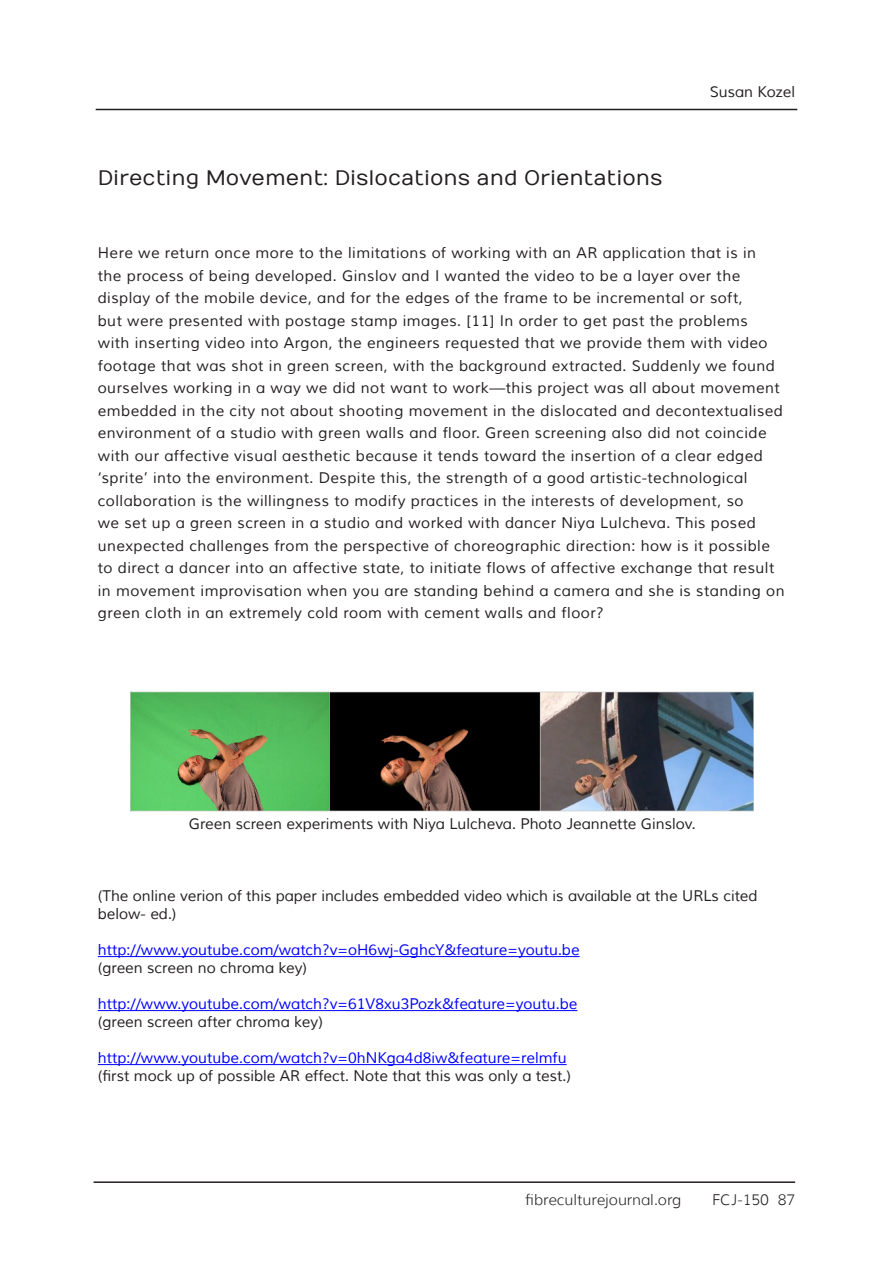
<style>
.page{position:relative;width:893px;height:1263px;background:#fff}
.page>*{position:absolute;margin:0;border:0;box-sizing:border-box;transform-origin:0 0}
.Heading_Para{font:21px "Numans";color:#231f20}
.FCJ18_Para{font:15px/22.5px "Muli";letter-spacing:.03em;color:#231f20}
.t1{font:15px/18px "Muli";color:#00f}
.FCJ18_Para-2{font:15px/18px "Muli";color:#231f20}
.t2{font:300 15px "Muli";color:#231f20}
.s1{color:#231f20}
</style>
<div class="page">
<hr style="left:96px;top:109px;width:701px;height:1px;background:#231f20">
<hr style="left:94px;top:1181px;width:701px;height:2px;background:#231f20">
<hr style="left:98px;top:956px;width:482px;height:1px;background:#00f">
<hr style="left:98px;top:1010px;width:479px;height:1px;background:#00f">
<hr style="left:98px;top:1064px;width:469px;height:1px;background:#00f">
<img style="left:131px;top:692px;width:622px;height:119px">
<p class="Heading_Para" style="left:98px;top:166px;width:566px">Directing Movement: Dislocations and Orientations</p>
<p class="FCJ18_Para-2" style="left:710px;top:83px;width:87px">Susan Kozel</p>
<p class="FCJ18_Para" style="left:98px;top:242px;width:688px">Here we return once more to the limitations of working with an AR application that is in<br>the process of being developed. Ginslov and I wanted the video to be a layer over the display of the mobile device, and for the edges of the frame to be incremental or soft,<br>but were presented with postage stamp images. [11] In order to get past the problems<br>with inserting video into Argon, the engineers requested that we provide them with video footage that was shot in green screen, with the background extracted. Suddenly we found ourselves working in a way we did not want to work—this project was all about movement embedded in the city not about shooting movement in the dislocated and decontextualised environment of a studio with green walls and floor. Green screening also did not coincide with our affective visual aesthetic because it tends toward the insertion of a clear edged ‘sprite’ into the environment. Despite this, the strength of a good artistic-technological collaboration is the willingness to modify practices in the interests of development, so<br>we set up a green screen in a studio and worked with dancer Niya Lulcheva. This posed unexpected challenges from the perspective of choreographic direction: how is it possible to direct a dancer into an affective state, to initiate flows of affective exchange that result in movement improvisation when you are standing behind a camera and she is standing on green cloth in an extremely cold room with cement walls and floor?</p>
<p class="FCJ18_Para-2" style="left:189px;top:815px;width:508px">Green screen experiments with Niya Lulcheva. Photo Jeannette Ginslov.</p>
<p class="FCJ18_Para-2" style="left:98px;top:887px;width:661px">(The online verion of this paper includes embedded video which is available at the URLs cited below- ed.)</p>
<p class="t1" style="left:98px;top:941px;width:483px">http://www.youtube.com/watch?v=oH6wj-GghcY&amp;feature=youtu.be <span class="s1">(green screen no chroma key)</span></p>
<p class="t1" style="left:98px;top:995px;width:481px">http://www.youtube.com/watch?v=61V8xu3Pozk&amp;feature=youtu.be <span class="s1">(green screen after chroma key)</span></p>
<p class="t1" style="left:98px;top:1049px;width:475px">http://www.youtube.com/watch?v=0hNKga4d8iw&amp;feature=relmfu <span class="s1">(first mock up of possible AR effect. Note that this was only a test.)</span></p>
<p class="t2" style="left:525px;top:1191px;width:158px">fibreculturejournal.org</p>
<p class="t2" style="left:712px;top:1191px;width:85px">FCJ-150 87</p>
</div>
